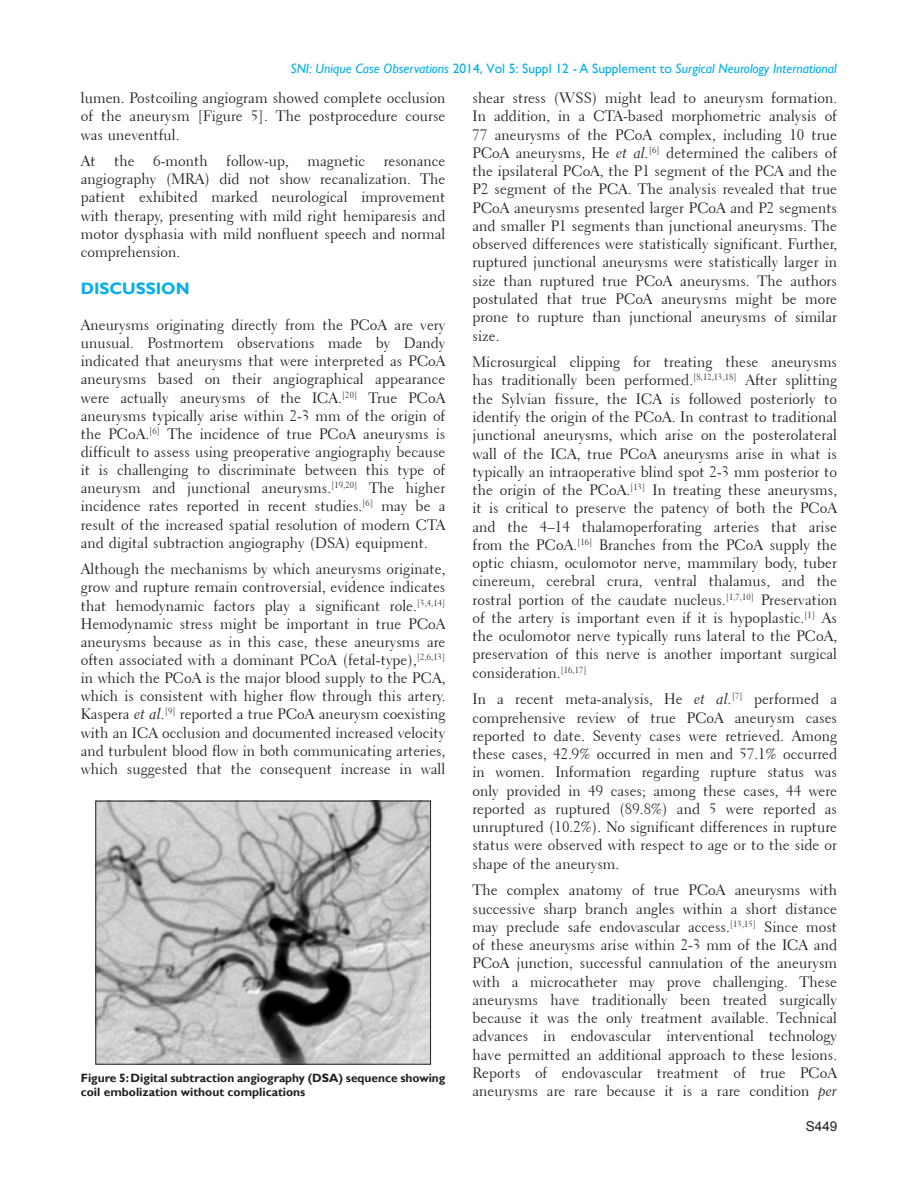
<style>
.page{position:relative;width:918px;height:1188px;background:#fff}
.page>*{position:absolute;margin:0;border:0;box-sizing:border-box;transform-origin:0 0}
.t1{font:700 16.5px "Gill Sans";color:#00aeef}
.TX{font:15px/18.3px "Transitional 521 BT Roman A";color:#231f20;text-align:justify}
.t2{font:italic 13.5px "Gill Sans";color:#00aeef}
.t3{font:13.5px "Arial";color:#231f20}
.FGC{font:700 12px/14.4px "Gill Sans";color:#231f20}
.s1{font-style:normal}
.s2{font-family:"Transitional 521 BT Cursive A"}
</style>
<div class="page">
<img style="left:98px;top:803px;width:331px;height:259px">
<p class="t2" style="left:291px;top:61px;width:548px">SNI: Unique Case Observations <span class="s1">2014, Vol 5: Suppl 12 - A Supplement to</span> Surgical Neurology International</p>
<p class="TX" style="left:81px;top:89px;width:366px">lumen. Postcoiling angiogram showed complete occlusion of the aneurysm [Figure 5]. The postprocedure course was uneventful.</p>
<p class="TX" style="left:81px;top:152px;width:366px">At the 6‑month follow‑up, magnetic resonance angiography (MRA) did not show recanalization. The patient exhibited marked neurological improvement with therapy, presenting with mild right hemiparesis and motor dysphasia with mild nonfluent speech and normal comprehension.</p>
<h1 class="t1" style="left:81px;top:278px;width:110px">DISCUSSION</h1>
<p class="TX" style="left:81px;top:316px;width:366px">Aneurysms originating directly from the PCoA are very unusual. Postmortem observations made by Dandy indicated that aneurysms that were interpreted as PCoA aneurysms based on their angiographical appearance were actually aneurysms of the ICA.<sup>[20]</sup> True PCoA aneurysms typically arise within 2-3 mm of the origin of the PCoA.<sup>[6]</sup> The incidence of true PCoA aneurysms is difficult to assess using preoperative angiography because it is challenging to discriminate between this type of aneurysm and junctional aneurysms.<sup>[19,20]</sup> The higher incidence rates reported in recent studies.<sup>[6]</sup> may be a result of the increased spatial resolution of modern CTA and digital subtraction angiography (DSA) equipment.</p>
<p class="TX" style="left:81px;top:560px;width:366px">Although the mechanisms by which aneurysms originate, grow and rupture remain controversial, evidence indicates that hemodynamic factors play a significant role.<sup>[3,4,14] </sup>Hemodynamic stress might be important in true PCoA aneurysms because as in this case, these aneurysms are often associated with a dominant PCoA (fetal‑type),<sup>[2,6,13] </sup>in which the PCoA is the major blood supply to the PCA, which is consistent with higher flow through this artery.<br>Kaspera <span class="s2">et al</span>.<sup>[9]</sup> reported a true PCoA aneurysm coexisting with an ICA occlusion and documented increased velocity and turbulent blood flow in both communicating arteries, which suggested that the consequent increase in wall</p>
<p class="FGC" style="left:81px;top:1071px;width:366px">Figure 5: Digital subtraction angiography (DSA) sequence showing coil embolization without complications</p>
<p class="TX" style="left:472px;top:89px;width:366px">shear stress (WSS) might lead to aneurysm formation.<br>In addition, in a CTA‑based morphometric analysis of 77 aneurysms of the PCoA complex, including 10 true PCoA aneurysms, He <span class="s2">et al.</span><sup>[6]</sup> determined the calibers of the ipsilateral PCoA, the P1 segment of the PCA and the P2 segment of the PCA. The analysis revealed that true PCoA aneurysms presented larger PCoA and P2 segments and smaller P1 segments than junctional aneurysms. The observed differences were statistically significant. Further, ruptured junctional aneurysms were statistically larger in size than ruptured true PCoA aneurysms. The authors postulated that true PCoA aneurysms might be more prone to rupture than junctional aneurysms of similar size.</p>
<p class="TX" style="left:472px;top:353px;width:366px">Microsurgical clipping for treating these aneurysms has traditionally been performed.<sup>[8,12,13,18]</sup> After splitting the Sylvian fissure, the ICA is followed posteriorly to identify the origin of the PCoA. In contrast to traditional junctional aneurysms, which arise on the posterolateral wall of the ICA, true PCoA aneurysms arise in what is typically an intraoperative blind spot 2-3 mm posterior to the origin of the PCoA.<sup>[13]</sup> In treating these aneurysms, it is critical to preserve the patency of both the PCoA and the 4–14 thalamoperforating arteries that arise from the PCoA.<sup>[16]</sup> Branches from the PCoA supply the optic chiasm, oculomotor nerve, mammilary body, tuber cinereum, cerebral crura, ventral thalamus, and the rostral portion of the caudate nucleus.<sup>[1,7,10]</sup> Preservation of the artery is important even if it is hypoplastic.<sup>[1]</sup> As the oculomotor nerve typically runs lateral to the PCoA, preservation of this nerve is another important surgical consideration.<sup>[16,17]</sup></p>
<p class="TX" style="left:472px;top:690px;width:366px">In a recent meta‑analysis, He <span class="s2">et al.</span><sup>[7]</sup> performed a comprehensive review of true PCoA aneurysm cases reported to date. Seventy cases were retrieved. Among these cases, 42.9% occurred in men and 57.1% occurred in women. Information regarding rupture status was only provided in 49 cases; among these cases, 44 were reported as ruptured (89.8%) and 5 were reported as unruptured (10.2%). No significant differences in rupture status were observed with respect to age or to the side or shape of the aneurysm.</p>
<p class="TX" style="left:472px;top:881px;width:366px">The complex anatomy of true PCoA aneurysms with successive sharp branch angles within a short distance may preclude safe endovascular access.<sup>[13,15]</sup> Since most of these aneurysms arise within 2-3 mm of the ICA and PCoA junction, successful cannulation of the aneurysm with a microcatheter may prove challenging. These aneurysms have traditionally been treated surgically because it was the only treatment available. Technical advances in endovascular interventional technology have permitted an additional approach to these lesions.<br>Reports of endovascular treatment of true PCoA aneurysms are rare because it is a rare condition <span class="s2">per</span></p>
<p class="t3" style="left:806px;top:1117px;width:33px">S449</p>
</div>
